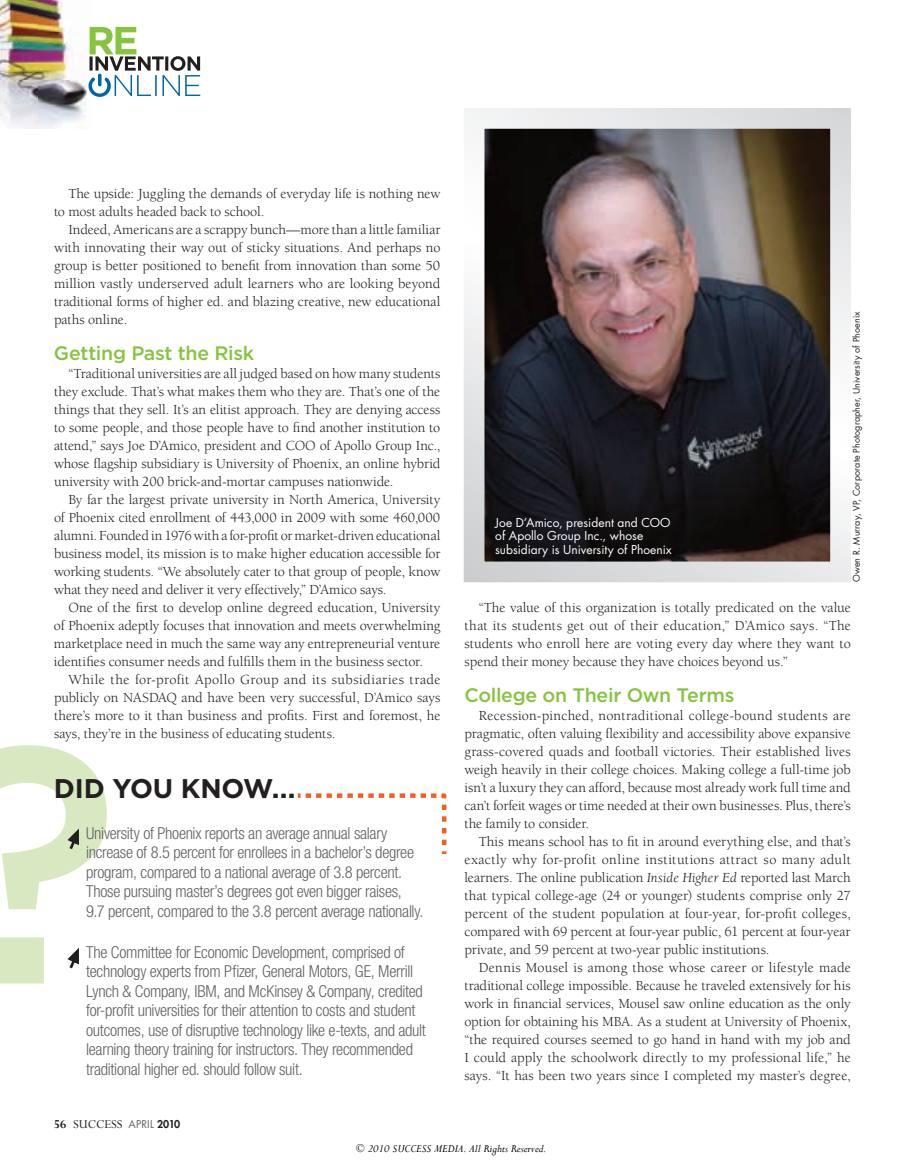
<style>
.page{position:relative;width:905px;height:1175px;background:#fff}
.page>*{position:absolute;margin:0;border:0;box-sizing:border-box;transform-origin:0 0}
.t1{font:700 27px "Gotham";letter-spacing:-.01em;color:#231f20}
.t2{font:500 19.5px "Gotham";letter-spacing:-.015em;color:#86c43f}
.t3{font:300 condensed 16.5px/19.5px "Helvetica Neue LT Std";letter-spacing:-.02em;color:#636366}
.t4{font:14.25px/18px "Berkeley Std";letter-spacing:-.005em;color:#231f20;text-align:justify}
.t5{font:14.25px "Berkeley Std";letter-spacing:.025em;color:#231f20}
.t6{font:14.25px "Berkeley Std";letter-spacing:.015em;color:#231f20}
.t7{font:13.5px "Perpetua Std";color:#231f20}
.t8{font:12px/13.5px "Futura Std";color:#fff}
.t9{font:italic 12px "Perpetua";color:#000}
.t10{font:9px "Futura Std";letter-spacing:.01em;color:#231f20}
.s1{font-weight:700}
.s2{font-family:"Futura Std";font-size:10.5px;color:#636366}
.s3{font-family:"Futura Std";font-weight:800;font-size:10.5px}
.s4{font-style:italic}
</style>
<div class="page">
<img style="left:0;top:0;width:87px;height:128px">
<img style="left:485px;top:130px;width:343px;height:430px">
<div style="left:463px;top:108px;width:387px;height:474px;border:21px solid #fff"></div>
<svg style="left:88px;top:27px;width:112px;height:70px"></svg>
<svg style="left:0;top:745px;width:107px;height:238px"></svg>
<svg style="left:298px;top:793px;width:149px;height:61px"></svg>
<p class="t4" style="left:68px;top:186px;width:373px">The upside: Juggling the demands of everyday life is nothing new</p>
<p class="t4" style="left:54px;top:204px;width:212px">to most adults headed back to school.</p>
<p class="t4" style="left:68px;top:222px;width:373px">Indeed, Americans are a scrappy bunch—more than a little familiar</p>
<p class="t4" style="left:54px;top:240px;width:388px">with innovating their way out of sticky situations. And perhaps no</p>
<p class="t4" style="left:54px;top:258px;width:388px">group is better positioned to benefit from innovation than some 50</p>
<p class="t4" style="left:54px;top:276px;width:388px">million vastly underserved adult learners who are looking beyond</p>
<p class="t4" style="left:54px;top:294px;width:388px">traditional forms of higher ed. and blazing creative, new educational</p>
<p class="t4" style="left:54px;top:312px;width:75px">paths online.</p>
<p class="t2" style="left:54px;top:346px;width:202px">Getting Past the Risk</p>
<p class="t4" style="left:68px;top:366px;width:373px">“Traditional universities are all judged based on how many students</p>
<p class="t4" style="left:54px;top:384px;width:388px">they exclude. That’s what makes them who they are. That’s one of the</p>
<p class="t4" style="left:54px;top:402px;width:388px">things that they sell. It’s an elitist approach. They are denying access</p>
<p class="t4" style="left:54px;top:420px;width:388px">to some people, and those people have to find another institution to</p>
<p class="t4" style="left:54px;top:438px;width:388px">attend,” says Joe D’Amico, president and COO of Apollo Group Inc.,</p>
<p class="t4" style="left:54px;top:456px;width:388px">whose flagship subsidiary is University of Phoenix, an online hybrid</p>
<p class="t4" style="left:54px;top:474px;width:341px">university with 200 brick-and-mortar campuses nationwide.</p>
<p class="t4" style="left:68px;top:492px;width:373px">By far the largest private university in North America, University</p>
<p class="t4" style="left:54px;top:510px;width:388px">of Phoenix cited enrollment of 443,000 in 2009 with some 460,000</p>
<p class="t4" style="left:54px;top:528px;width:388px">alumni. Founded in 1976 with a for-profit or market-driven educational</p>
<p class="t4" style="left:54px;top:546px;width:388px">business model, its mission is to make higher education accessible for</p>
<p class="t4" style="left:54px;top:564px;width:388px">working students. “We absolutely cater to that group of people, know</p>
<p class="t4" style="left:54px;top:582px;width:334px">what they need and deliver it very effectively,” D’Amico says.</p>
<p class="t4" style="left:68px;top:600px;width:373px">One of the first to develop online degreed education, University</p>
<p class="t4" style="left:54px;top:618px;width:388px">of Phoenix adeptly focuses that innovation and meets overwhelming</p>
<p class="t4" style="left:54px;top:636px;width:388px">marketplace need in much the same way any entrepreneurial venture</p>
<p class="t4" style="left:54px;top:654px;width:371px">identifies consumer needs and fulfills them in the business sector.</p>
<p class="t5" style="left:68px;top:674px;width:373px">While the for-profit Apollo Group and its subsidiaries trade</p>
<p class="t4" style="left:54px;top:690px;width:388px">publicly on NASDAQ and have been very successful, D’Amico says</p>
<p class="t4" style="left:54px;top:708px;width:388px">there’s more to it than business and profits. First and foremost, he</p>
<p class="t4" style="left:54px;top:726px;width:283px">says, they’re in the business of educating students.</p>
<p class="t1" style="left:54px;top:778px;width:243px">DID YOU KNOW...</p>
<p class="t3" style="left:86px;top:824px;width:339px">University of Phoenix reports an average annual salary increase of 8.5 percent for enrollees in a bachelor’s degree program, compared to a national average of 3.8 percent.<br>Those pursuing master’s degrees got even bigger raises, 9.7 percent, compared to the 3.8 percent average nationally.</p>
<p class="t3" style="left:86px;top:944px;width:341px">The Committee for Economic Development, comprised of technology experts from Pfizer, General Motors, GE, Merrill Lynch &amp; Company, IBM, and McKinsey &amp; Company, credited for-profit universities for their attention to costs and student outcomes, use of disruptive technology like e-texts, and adult learning theory training for instructors. They recommended traditional higher ed. should follow suit.</p>
<p class="t7" style="left:54px;top:1119px;width:128px"><span class="s1">56</span> SUCCESS <span class="s2">APRIL</span> <span class="s3">2010</span></p>
<p class="t8" style="left:495px;top:516px;width:178px">Joe D’Amico, president and COO of Apollo Group Inc., whose subsidiary is University of Phoenix</p>
<p class="t10" style="left:852px;top:582px;width:272px;rotate:-90deg">Owen R. Murray, VP, Corporate Photographer, University of Phoenix</p>
<p class="t4" style="left:464px;top:600px;width:388px;text-indent:14px">“The value of this organization is totally predicated on the value that its students get out of their education,” D’Amico says. “The students who enroll here are voting every day where they want to spend their money because they have choices beyond us.”</p>
<p class="t2" style="left:464px;top:688px;width:271px">College on Their Own Terms</p>
<p class="t6" style="left:479px;top:710px;width:373px">Recession-pinched, nontraditional college-bound students are</p>
<p class="t4" style="left:464px;top:726px;width:388px">pragmatic, often valuing flexibility and accessibility above expansive</p>
<p class="t4" style="left:464px;top:744px;width:388px">grass-covered quads and football victories. Their established lives</p>
<p class="t4" style="left:464px;top:762px;width:388px">weigh heavily in their college choices. Making college a full-time job</p>
<p class="t4" style="left:464px;top:780px;width:388px">isn’t a luxury they can afford, because most already work full time and</p>
<p class="t4" style="left:464px;top:798px;width:388px">can’t forfeit wages or time needed at their own businesses. Plus, there’s</p>
<p class="t4" style="left:464px;top:816px;width:126px">the family to consider.</p>
<p class="t4" style="left:479px;top:834px;width:373px">This means school has to fit in around everything else, and that’s</p>
<p class="t5" style="left:464px;top:854px;width:388px">exactly why for-profit online institutions attract so many adult</p>
<p class="t4" style="left:464px;top:870px;width:388px">learners. The online publication <span class="s4">Inside Higher Ed</span> reported last March</p>
<p class="t4" style="left:464px;top:888px;width:388px">that typical college-age (24 or younger) students comprise only 27</p>
<p class="t4" style="left:464px;top:906px;width:388px">percent of the student population at four-year, for-profit colleges,</p>
<p class="t4" style="left:464px;top:924px;width:388px">compared with 69 percent at four-year public, 61 percent at four-year</p>
<p class="t4" style="left:464px;top:942px;width:306px">private, and 59 percent at two-year public institutions.</p>
<p class="t6" style="left:479px;top:962px;width:373px">Dennis Mousel is among those whose career or lifestyle made</p>
<p class="t4" style="left:464px;top:978px;width:388px">traditional college impossible. Because he traveled extensively for his</p>
<p class="t4" style="left:464px;top:996px;width:388px">work in financial services, Mousel saw online education as the only</p>
<p class="t4" style="left:464px;top:1014px;width:388px">option for obtaining his MBA. As a student at University of Phoenix,</p>
<p class="t4" style="left:464px;top:1032px;width:388px">“the required courses seemed to go hand in hand with my job and</p>
<p class="t4" style="left:464px;top:1050px;width:388px">I could apply the schoolwork directly to my professional life,” he</p>
<p class="t4" style="left:464px;top:1068px;width:388px">says. “It has been two years since I completed my master’s degree,</p>
<p class="t9" style="left:356px;top:1141px;width:192px">© 2010 SUCCESS MEDIA. All Rights Reserved.</p>
</div>
